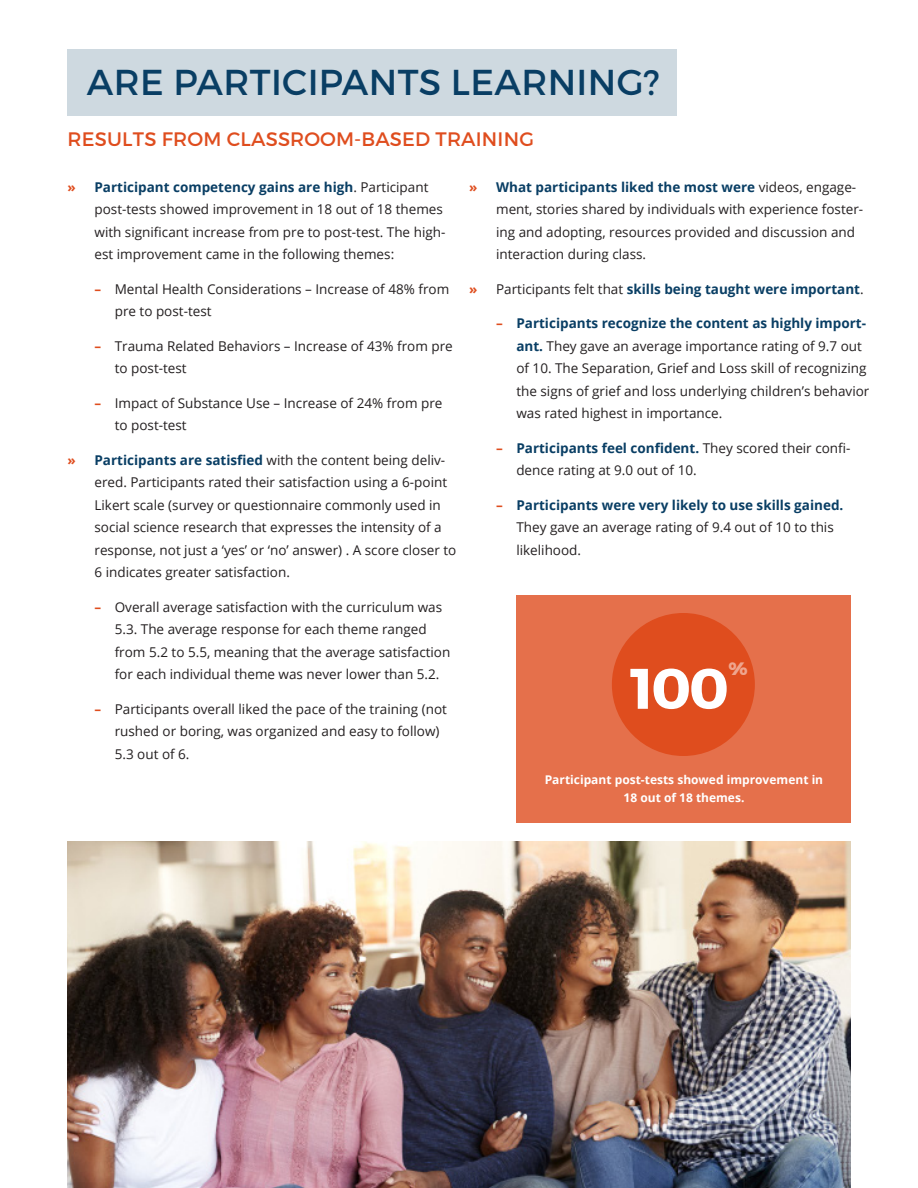
<style>
.page{position:relative;width:918px;height:1188px;background:#fff}
.page>*{position:absolute;margin:0;border:0;box-sizing:border-box;transform-origin:0 0}
.Body_Text_-_White{font:700 57px "Montserrat";color:#fff}
.Title_Heading{font:36px "Montserrat";letter-spacing:.01em;color:#093e64}
.Title_Heading-2{font:19.5px "Montserrat";letter-spacing:.01em;color:#df4d1e}
.t1{font:900 18px "Montserrat";color:#fff}
.t2{font:13.5px/22.5px "Open Sans";color:#231f20}
.t3{font:700 13.5px "Open Sans";color:#093e64}
.Body_Text_-_White-2{font:700 12px/18px "Open Sans";color:#fff;text-align:center}
.s1{font-weight:700;color:#df4d1e}
.s2{font-weight:700;color:#093e64}
.s3{color:#df4d1e}
.s4{font-weight:400;color:#231f20}
</style>
<div class="page">
<div style="left:68px;top:49px;width:609px;height:67px;background:#ced9e0"></div>
<div style="left:516px;top:595px;width:334px;height:228px;background:#e5704b"></div>
<div style="left:612px;top:613px;width:143px;height:143px;background:#df4d1e;border-radius:50%"></div>
<img style="left:68px;top:841px;width:782px;height:347px">
<p class="Title_Heading" style="left:87px;top:60px;width:574px">ARE PARTICIPANTS LEARNING?</p>
<p class="Title_Heading-2" style="left:68px;top:127px;width:468px">RESULTS FROM CLASSROOM-BASED TRAINING</p>
<p class="t2" style="left:94px;top:175px;width:352px;text-indent:-27px"><span class="s1">»</span> <span class="s2">Participant competency gains are high</span>. Participant post-tests showed improvement in 18 out of 18 themes with significant increase from pre to post-test. The high&shy;est improvement came in the following themes:</p>
<p class="t2" style="left:115px;top:277px;width:336px;text-indent:-20px"><span class="s1">–</span> Mental Health Considerations – Increase of 48% from pre to post-test</p>
<p class="t2" style="left:115px;top:334px;width:340px;text-indent:-20px"><span class="s1">–</span> Trauma Related Behaviors – Increase of 43% from pre to post-test</p>
<p class="t2" style="left:115px;top:391px;width:329px;text-indent:-20px"><span class="s1">–</span> Impact of Substance Use – Increase of 24% from pre to post-test</p>
<p class="t2" style="left:94px;top:448px;width:363px;text-indent:-27px"><span class="s1">»</span> <span class="s2">Participants are satisfied</span> with the content being deliv&shy;ered. Participants rated their satisfaction using a 6-point Likert scale (survey or questionnaire commonly used in social science research that expresses the intensity of a response, not just a ‘yes’ or ‘no’ answer) . A score closer to 6 indicates greater satisfaction.</p>
<p class="t2" style="left:115px;top:595px;width:337px;text-indent:-20px"><span class="s1">–</span> Overall average satisfaction with the curriculum was 5.3. The average response for each theme ranged from 5.2 to 5.5, meaning that the average satisfaction for each individual theme was never lower than 5.2.</p>
<p class="t2" style="left:115px;top:697px;width:334px;text-indent:-20px"><span class="s1">–</span> Participants overall liked the pace of the training (not rushed or boring, was organized and easy to follow)<br>5.3 out of 6.</p>
<p class="t2" style="left:496px;top:175px;width:369px;text-indent:-27px"><span class="s1">»</span> <span class="s2">What participants liked the most were</span> videos, engage&shy;ment, stories shared by individuals with experience foster&shy;ing and adopting, resources provided and discussion and interaction during class.</p>
<p class="t3" style="left:469px;top:279px;width:396px"><span class="s3">»</span> <span class="s4">Participants felt that</span> skills being taught were important<span class="s4">.</span></p>
<p class="t2" style="left:516px;top:312px;width:355px;text-indent:-20px"><span class="s1">–</span> <span class="s2">Participants recognize the content as highly import&shy;ant.</span> They gave an average importance rating of 9.7 out of 10. The Separation, Grief and Loss skill of recognizing the signs of grief and loss underlying children’s behavior was rated highest in importance.</p>
<p class="t2" style="left:516px;top:436px;width:336px;text-indent:-20px"><span class="s1">–</span> <span class="s2">Participants feel confident.</span> They scored their confi&shy;dence rating at 9.0 out of 10.</p>
<p class="t2" style="left:516px;top:493px;width:329px;text-indent:-20px"><span class="s1">–</span> <span class="s2">Participants were very likely to use skills gained.<br></span>They gave an average rating of 9.4 out of 10 to this likelihood.</p>
<h3 class="t1" style="left:728px;top:657px;width:21px">%</h3>
<p class="Body_Text_-_White" style="left:630px;top:653px;width:101px">100</p>
<p class="Body_Text_-_White-2" style="left:545px;top:770px;width:280px">Participant post-tests showed improvement in<br>18 out of 18 themes.</p>
</div>
